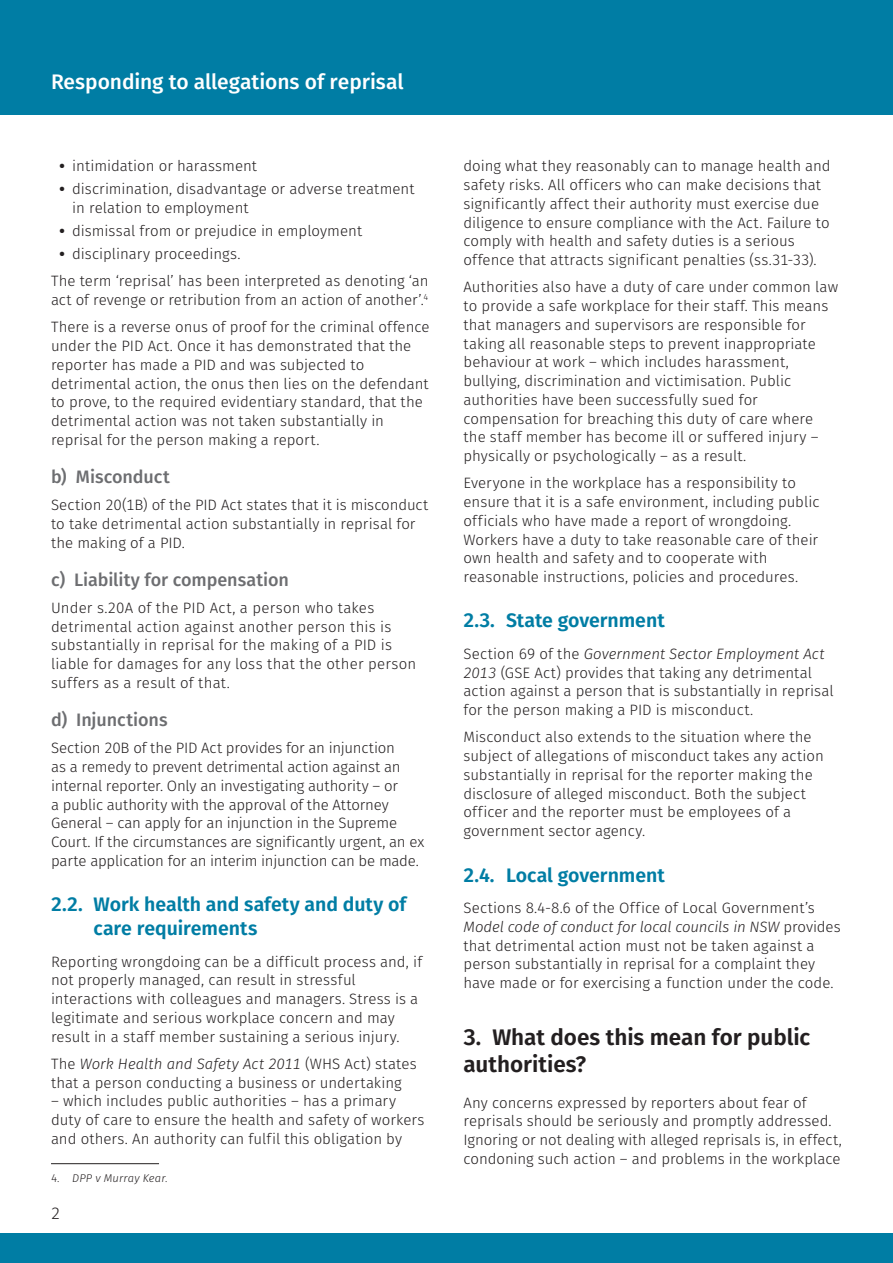
<style>
.page{position:relative;width:893px;height:1263px;background:#fff}
.page>*{position:absolute;margin:0;border:0;box-sizing:border-box;transform-origin:0 0}
.t1{font:600 22.5px/27px "Fira Sans";letter-spacing:-.005em;color:#231f20}
.t2{font:500 21px "Fira Sans";letter-spacing:-.005em;color:#fff}
.t3{font:600 19.5px/24px "Fira Sans";color:#007da4}
.t4{font:500 18px "Fira Sans";letter-spacing:-.005em;color:#6d6e71}
.t5{font:300 16.5px "Fira Sans";color:#231f20}
.t6{font:300 15px/18.8px "Fira Sans";color:#231f20}
.t7{font:italic 300 11.25px "Fira Sans";letter-spacing:.01em;color:#231f20}
.s1{font-weight:800}
.s2{font-style:italic}
.s3{font-style:normal}
</style>
<div class="page">
<div style="left:0;top:0;width:893px;height:115px;background:#007da4"></div>
<div style="left:0;top:1233px;width:893px;height:30px;background:#007da4"></div>
<hr style="left:51px;top:1163px;width:108px;height:1px;background:#231f20">
<h2 class="t2" style="left:51px;top:65px;width:354px">Responding to allegations of reprisal</h2>
<p class="t6" style="left:60px;top:157px;width:199px"><span class="s1">•</span> intimidation or harassment</p>
<p class="t6" style="left:72px;top:180px;width:344px;text-indent:-13px"><span class="s1">•</span> discrimination, disadvantage or adverse treatment in relation to employment</p>
<p class="t6" style="left:60px;top:221px;width:304px"><span class="s1">•</span> dismissal from or prejudice in employment</p>
<p class="t6" style="left:51px;top:240px;width:379px;line-height:27.3px;text-indent:9px"><span class="s1">•</span> disciplinary proceedings.<br>The term ‘reprisal’ has been interpreted as denoting ‘an</p>
<p class="t6" style="left:51px;top:286px;width:380px;line-height:27.3px">act of revenge or retribution from an action of another’.<sup>4<br></sup>There is a reverse onus of proof for the criminal offence</p>
<p class="t6" style="left:51px;top:336px;width:379px">under the PID Act. Once it has demonstrated that the reporter has made a PID and was subjected to detrimental action, the onus then lies on the defendant to prove, to the required evidentiary standard, that the detrimental action was not taken substantially in reprisal for the person making a report.</p>
<p class="t4" style="left:51px;top:462px;width:120px">b) Misconduct</p>
<p class="t6" style="left:51px;top:495px;width:379px">Section 20(1B) of the PID Act states that it is misconduct to take detrimental action substantially in reprisal for the making of a PID.</p>
<p class="t4" style="left:51px;top:565px;width:239px">c) Liability for compensation</p>
<p class="t6" style="left:51px;top:598px;width:367px">Under s.20A of the PID Act, a person who takes detrimental action against another person this is substantially in reprisal for the making of a PID is liable for damages for any loss that the other person suffers as a result of that.</p>
<p class="t4" style="left:51px;top:705px;width:118px">d) Injunctions</p>
<p class="t6" style="left:51px;top:738px;width:375px">Section 20B of the PID Act provides for an injunction<br>as a remedy to prevent detrimental action against an internal reporter. Only an investigating authority – or<br>a public authority with the approval of the Attorney General – can apply for an injunction in the Supreme Court. If the circumstances are significantly urgent, an ex parte application for an interim injunction can be made.</p>
<h3 class="t3" style="left:94px;top:891px;width:314px;text-indent:-43px">2.2. Work health and safety and duty of care requirements</h3>
<p class="t6" style="left:51px;top:952px;width:373px">Reporting wrongdoing can be a difficult process and, if not properly managed, can result in stressful interactions with colleagues and managers. Stress is a legitimate and serious workplace concern and may result in a staff member sustaining a serious injury.</p>
<p class="t6" style="left:51px;top:1054px;width:367px">The <span class="s2">Work Health and Safety Act 2011</span> (WHS Act) states that a person conducting a business or undertaking</p>
<p class="t6" style="left:51px;top:1091px;width:375px">– which includes public authorities – has a primary duty of care to ensure the health and safety of workers and others. An authority can fulfil this obligation by</p>
<p class="t7" style="left:51px;top:1170px;width:118px"><span class="s3">4.</span> DPP v Murray Kear.</p>
<p class="t5" style="left:51px;top:1201px;width:11px">2</p>
<p class="t6" style="left:463px;top:157px;width:369px">doing what they reasonably can to manage health and safety risks. All officers who can make decisions that significantly affect their authority must exercise due diligence to ensure compliance with the Act. Failure to comply with health and safety duties is a serious offence that attracts significant penalties (ss.31-33).</p>
<p class="t6" style="left:463px;top:278px;width:376px">Authorities also have a duty of care under common law to provide a safe workplace for their staff. This means that managers and supervisors are responsible for taking all reasonable steps to prevent inappropriate behaviour at work – which includes harassment, bullying, discrimination and victimisation. Public authorities have been successfully sued for compensation for breaching this duty of care where the staff member has become ill or suffered injury – physically or psychologically – as a result.</p>
<p class="t6" style="left:463px;top:474px;width:357px">Everyone in the workplace has a responsibility to ensure that it is a safe environment, including public officials who have made a report of wrongdoing.<br>Workers have a duty to take reasonable care of their own health and safety and to cooperate with reasonable instructions, policies and procedures.</p>
<h3 class="t3" style="left:463px;top:607px;width:203px">2.3. State government</h3>
<p class="t6" style="left:463px;top:644px;width:372px">Section 69 of the <span class="s2">Government Sector Employment Act 2013</span> (GSE Act) provides that taking any detrimental action against a person that is substantially in reprisal for the person making a PID is misconduct.</p>
<p class="t6" style="left:463px;top:728px;width:362px">Misconduct also extends to the situation where the subject of allegations of misconduct takes any action substantially in reprisal for the reporter making the disclosure of alleged misconduct. Both the subject officer and the reporter must be employees of a government sector agency.</p>
<h3 class="t3" style="left:463px;top:861px;width:203px">2.4. Local government</h3>
<p class="t6" style="left:463px;top:898px;width:379px">Sections 8.4-8.6 of the Office of Local Government’s <span class="s2">Model code of conduct for local councils in NSW</span> provides that detrimental action must not be taken against a person substantially in reprisal for a complaint they have made or for exercising a function under the code.</p>
<h1 class="t1" style="left:463px;top:1022px;width:348px">3. What does this mean for public authorities?</h1>
<p class="t6" style="left:463px;top:1093px;width:380px">Any concerns expressed by reporters about fear of reprisals should be seriously and promptly addressed.<br>Ignoring or not dealing with alleged reprisals is, in effect, condoning such action – and problems in the workplace</p>
</div>
